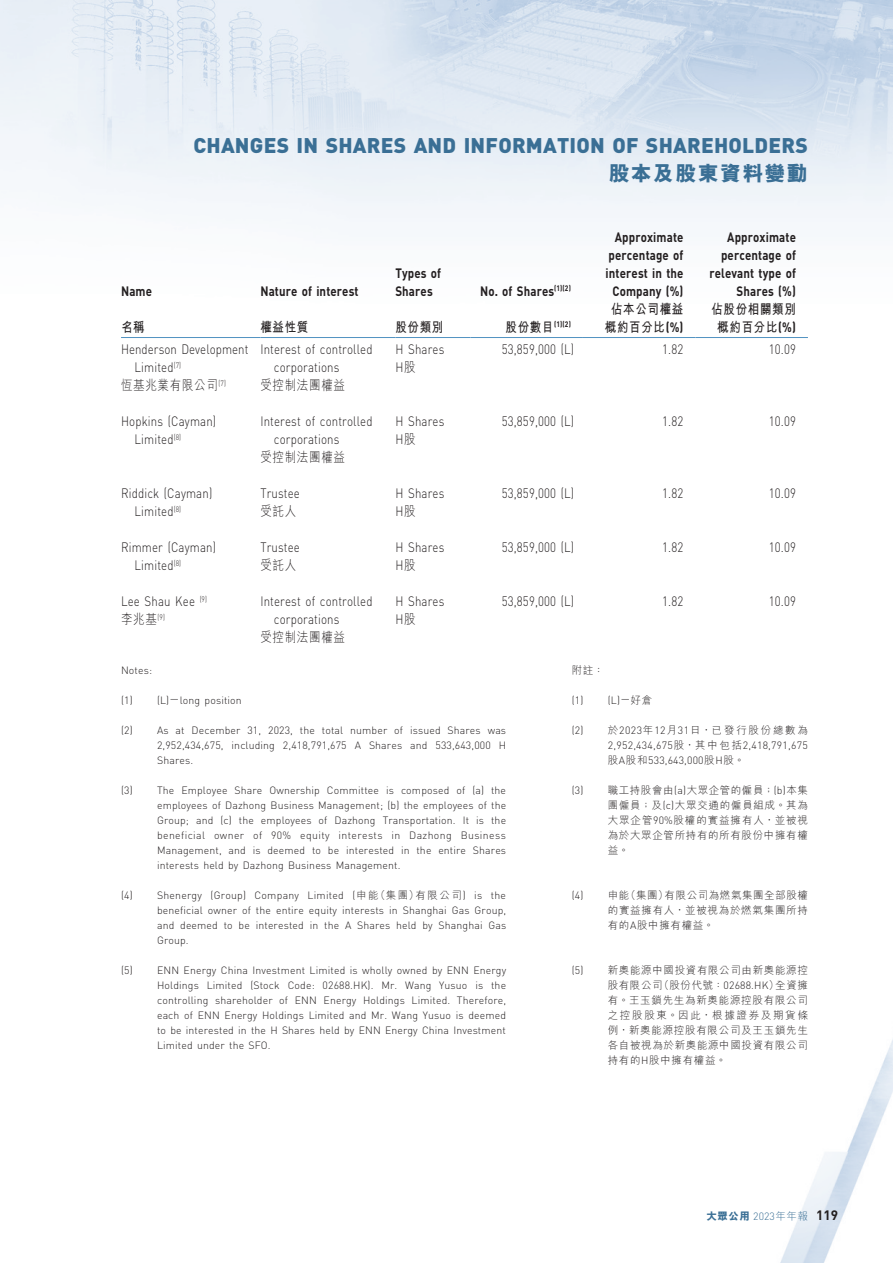
<style>
.page{position:relative;width:893px;height:1263px;background:#fff}
.page>*{position:absolute;margin:0;border:0;box-sizing:border-box;transform-origin:0 0}
.t1{font:900 21px "DIN Pro";letter-spacing:.01em;color:#3a6f95}
.t2{font:800 21px "M Hei HK";letter-spacing:.06em;color:#3a6f95}
._15_Table_Stub{font:300 13.5px/18px "DIN Pro";letter-spacing:.015em;color:#231f20;scale:.85 1}
._01_Body_Text{font:300 13.5px "DIN Pro";letter-spacing:.015em;color:#231f20;scale:.85 1}
._01_Body_Text-2{font:700 13.5px/18px "DIN Pro";letter-spacing:.01em;color:#231f20;text-align:right;scale:.85 1}
._15_Table_Stub-2{font:300 13.5px "M Hei HK";letter-spacing:.065em;color:#231f20;scale:.85 1}
._15_Table_Stub-3{font:700 13.5px/18px "DIN Pro";letter-spacing:.01em;color:#231f20;scale:.85 1}
._01_Body_Text-3{font:700 13.5px/18px "M Hei HK";letter-spacing:.06em;color:#231f20;text-align:center;scale:.85 1}
._15_Table_Stub-4{font:700 13.5px "M Hei HK";letter-spacing:.06em;color:#231f20;scale:.85 1}
._02_Note_Text{font:300 10.5px/15px "DIN Pro";letter-spacing:.015em;color:#231f20;text-align:justify}
._02_Note_Text-2{font:300 10.5px/15px "M Hei HK";letter-spacing:.065em;color:#231f20;text-align:justify}
.t3{font:800 10.5px "M Hei HK";color:#3a6f95}
._01_Body_Text-4{font:700 7.8px "DIN Pro";color:#231f20;scale:.85 1}
.s1{font-family:"M Hei HK";font-size:13.5px}
.s2{font-family:"DIN Pro"}
.s3{font-family:"M Hei HK"}
.s4{font-family:"DIN Pro";font-weight:300}
.s5{font-weight:300}
.s6{font-family:"DIN Pro";font-weight:700;font-size:13.5px;color:#231f20}
</style>
<div class="page">
<img style="left:0;top:0;width:893px;height:1263px">
<hr style="left:121px;top:337px;width:139px;height:1px;background:#5192c1">
<hr style="left:260px;top:337px;width:135px;height:1px;background:#5192c1">
<hr style="left:395px;top:337px;width:75px;height:1px;background:#5192c1">
<hr style="left:470px;top:337px;width:113px;height:1px;background:#5192c1">
<hr style="left:583px;top:337px;width:112px;height:1px;background:#5192c1">
<hr style="left:695px;top:337px;width:113px;height:1px;background:#5192c1">
<h1 class="t1" style="left:193px;top:131px;width:616px">CHANGES IN SHARES AND INFORMATION OF SHAREHOLDERS</h1>
<h1 class="t2" style="left:609px;top:159px;width:201px">股本及股東資料變動</h1>
<p class="_15_Table_Stub-3" style="left:121px;top:281px;width:38px">Name</p>
<p class="_15_Table_Stub-3" style="left:260px;top:281px;width:117px">Nature of interest</p>
<p class="_15_Table_Stub-3" style="left:395px;top:263px;width:55px">Types of<br>Shares</p>
<p class="_01_Body_Text-2" style="left:480px;top:281px;width:108px">No. of Shares<sup>(1)(2)</sup></p>
<p class="_15_Table_Stub-4" style="left:121px;top:317px;width:29px">名稱</p>
<p class="_15_Table_Stub-4" style="left:260px;top:317px;width:58px">權益性質</p>
<p class="_15_Table_Stub-4" style="left:395px;top:317px;width:58px">股份類別</p>
<p class="_01_Body_Text-4" style="left:506px;top:319px;width:78px"><span class="s1">股份數目</span>(1)(2)</p>
<p class="_01_Body_Text-2" style="left:606px;top:227px;width:93px">Approximate percentage of interest in the<br>Company (%)</p>
<p class="_01_Body_Text-2" style="left:709px;top:227px;width:103px">Approximate percentage of relevant type of<br>Shares (%)</p>
<p class="_01_Body_Text-3" style="left:605px;top:299px;width:94px">佔本公司權益概約百分比<span class="s2">(%)</span></p>
<p class="_01_Body_Text-3" style="left:711px;top:299px;width:101px">佔股份相關類別概約百分比<span class="s2">(%)</span></p>
<p class="_15_Table_Stub" style="left:135px;top:340px;width:135px;text-indent:-14px">Henderson Development<br>Limited<sup>(7)</sup></p>
<p class="_15_Table_Stub-2" style="left:121px;top:376px;width:125px">恆基兆業有限公司<sup>(7)</sup></p>
<p class="_15_Table_Stub" style="left:274px;top:340px;width:118px;text-indent:-14px">Interest of controlled corporations</p>
<p class="_15_Table_Stub-2" style="left:260px;top:376px;width:101px">受控制法團權益</p>
<p class="_15_Table_Stub" style="left:395px;top:340px;width:59px">H Shares</p>
<p class="_15_Table_Stub" style="left:395px;top:358px;width:25px">H<span class="s3">股</span></p>
<p class="_01_Body_Text" style="left:502px;top:340px;width:87px">53,859,000 (L)</p>
<p class="_01_Body_Text" style="left:662px;top:340px;width:26px">1.82</p>
<p class="_01_Body_Text" style="left:769px;top:340px;width:34px">10.09</p>
<p class="_15_Table_Stub" style="left:135px;top:412px;width:98px;text-indent:-14px">Hopkins (Cayman)<br>Limited<sup>(8)</sup></p>
<p class="_15_Table_Stub" style="left:274px;top:412px;width:118px;text-indent:-14px">Interest of controlled corporations</p>
<p class="_15_Table_Stub-2" style="left:260px;top:448px;width:101px">受控制法團權益</p>
<p class="_15_Table_Stub" style="left:395px;top:412px;width:59px">H Shares</p>
<p class="_15_Table_Stub" style="left:395px;top:430px;width:25px">H<span class="s3">股</span></p>
<p class="_01_Body_Text" style="left:502px;top:412px;width:87px">53,859,000 (L)</p>
<p class="_01_Body_Text" style="left:662px;top:412px;width:26px">1.82</p>
<p class="_01_Body_Text" style="left:769px;top:412px;width:34px">10.09</p>
<p class="_15_Table_Stub" style="left:135px;top:484px;width:93px;text-indent:-14px">Riddick (Cayman)<br>Limited<sup>(8)</sup></p>
<p class="_15_Table_Stub" style="left:260px;top:484px;width:48px">Trustee</p>
<p class="_15_Table_Stub-2" style="left:260px;top:502px;width:44px">受託人</p>
<p class="_15_Table_Stub" style="left:395px;top:484px;width:59px">H Shares</p>
<p class="_15_Table_Stub" style="left:395px;top:502px;width:25px">H<span class="s3">股</span></p>
<p class="_01_Body_Text" style="left:502px;top:484px;width:87px">53,859,000 (L)</p>
<p class="_01_Body_Text" style="left:662px;top:484px;width:26px">1.82</p>
<p class="_01_Body_Text" style="left:769px;top:484px;width:34px">10.09</p>
<p class="_15_Table_Stub" style="left:135px;top:538px;width:97px;text-indent:-14px">Rimmer (Cayman)<br>Limited<sup>(8)</sup></p>
<p class="_15_Table_Stub" style="left:260px;top:538px;width:48px">Trustee</p>
<p class="_15_Table_Stub-2" style="left:260px;top:556px;width:44px">受託人</p>
<p class="_15_Table_Stub" style="left:395px;top:538px;width:59px">H Shares</p>
<p class="_15_Table_Stub" style="left:395px;top:556px;width:25px">H<span class="s3">股</span></p>
<p class="_01_Body_Text" style="left:502px;top:538px;width:87px">53,859,000 (L)</p>
<p class="_01_Body_Text" style="left:662px;top:538px;width:26px">1.82</p>
<p class="_01_Body_Text" style="left:769px;top:538px;width:34px">10.09</p>
<p class="_15_Table_Stub" style="left:121px;top:592px;width:103px">Lee Shau Kee <sup>(9)</sup></p>
<p class="_15_Table_Stub-2" style="left:121px;top:610px;width:53px">李兆基<sup>(9)</sup></p>
<p class="_15_Table_Stub" style="left:274px;top:592px;width:118px;text-indent:-14px">Interest of controlled corporations</p>
<p class="_15_Table_Stub-2" style="left:260px;top:628px;width:101px">受控制法團權益</p>
<p class="_15_Table_Stub" style="left:395px;top:592px;width:59px">H Shares</p>
<p class="_15_Table_Stub" style="left:395px;top:610px;width:25px">H<span class="s3">股</span></p>
<p class="_01_Body_Text" style="left:502px;top:592px;width:87px">53,859,000 (L)</p>
<p class="_01_Body_Text" style="left:662px;top:592px;width:26px">1.82</p>
<p class="_01_Body_Text" style="left:769px;top:592px;width:34px">10.09</p>
<p class="_02_Note_Text" style="left:121px;top:662px;width:33px">Notes:</p>
<p class="_02_Note_Text" style="left:121px;top:692px;width:122px">(1) (L)—long position</p>
<p class="_02_Note_Text" style="left:157px;top:722px;width:351px;text-indent:-36px">(2) As at December 31, 2023, the total number of issued Shares was 2,952,434,675, including 2,418,791,675 A Shares and 533,643,000 H Shares.</p>
<p class="_02_Note_Text" style="left:157px;top:782px;width:351px;text-indent:-36px">(3) The Employee Share Ownership Committee is composed of (a) the employees of Dazhong Business Management; (b) the employees of the Group; and (c) the employees of Dazhong Transportation. It is the beneficial owner of 90% equity interests in Dazhong Business Management, and is deemed to be interested in the entire Shares interests held by Dazhong Business Management.</p>
<p class="_02_Note_Text" style="left:157px;top:887px;width:351px;text-indent:-36px">(4) Shenergy (Group) Company Limited (<span class="s3">申能（集團）有限公司</span>) is the beneficial owner of the entire equity interests in Shanghai Gas Group, and deemed to be interested in the A Shares held by Shanghai Gas Group.</p>
<p class="_02_Note_Text" style="left:157px;top:962px;width:351px;text-indent:-36px">(5) ENN Energy China Investment Limited is wholly owned by ENN Energy Holdings Limited (Stock Code: 02688.HK). Mr. Wang Yusuo is the controlling shareholder of ENN Energy Holdings Limited. Therefore, each of ENN Energy Holdings Limited and Mr. Wang Yusuo is deemed to be interested in the H Shares held by ENN Energy China Investment Limited under the SFO.</p>
<p class="_02_Note_Text-2" style="left:572px;top:662px;width:34px">附註：</p>
<p class="_02_Note_Text" style="left:572px;top:692px;width:82px">(1) (L)—<span class="s3">好倉</span></p>
<p class="_02_Note_Text" style="left:608px;top:722px;width:202px;text-indent:-36px">(2) <span class="s3">於</span>2023<span class="s3">年</span>12<span class="s3">月</span>31<span class="s3">日，已發行股份總數為</span>2,952,434,675<span class="s3">股，其中包括</span>2,418,791,675<span class="s3">股</span>A<span class="s3">股和</span>533,643,000<span class="s3">股</span>H<span class="s3">股。</span></p>
<p class="_02_Note_Text-2" style="left:608px;top:782px;width:202px;text-indent:-36px"><span class="s2">(3)</span> 職工持股會由<span class="s2">(a)</span>大眾企管的僱員；<span class="s2">(b)</span>本集團僱員；及<span class="s2">(c)</span>大眾交通的僱員組成。其為大眾企管<span class="s2">90%</span>股權的實益擁有人，並被視為於大眾企管所持有的所有股份中擁有權益。</p>
<p class="_02_Note_Text-2" style="left:608px;top:887px;width:202px;text-indent:-36px"><span class="s2">(4)</span> 申能（集團）有限公司為燃氣集團全部股權的實益擁有人，並被視為於燃氣集團所持有的<span class="s2">A</span>股中擁有權益。</p>
<p class="_02_Note_Text-2" style="left:608px;top:962px;width:202px;text-indent:-36px"><span class="s2">(5)</span> 新奧能源中國投資有限公司由新奧能源控股有限公司（股份代號：<span class="s2">02688.HK</span>）全資擁有。王玉鎖先生為新奧能源控股有限公司之控股股東。因此，根據證券及期貨條例，新奧能源控股有限公司及王玉鎖先生各自被視為於新奧能源中國投資有限公司持有的<span class="s2">H</span>股中擁有權益。</p>
<p class="t3" style="left:706px;top:1209px;width:133px">大眾公用 <span class="s4">2023</span><span class="s5">年年報</span> <span class="s6">119</span></p>
</div>
